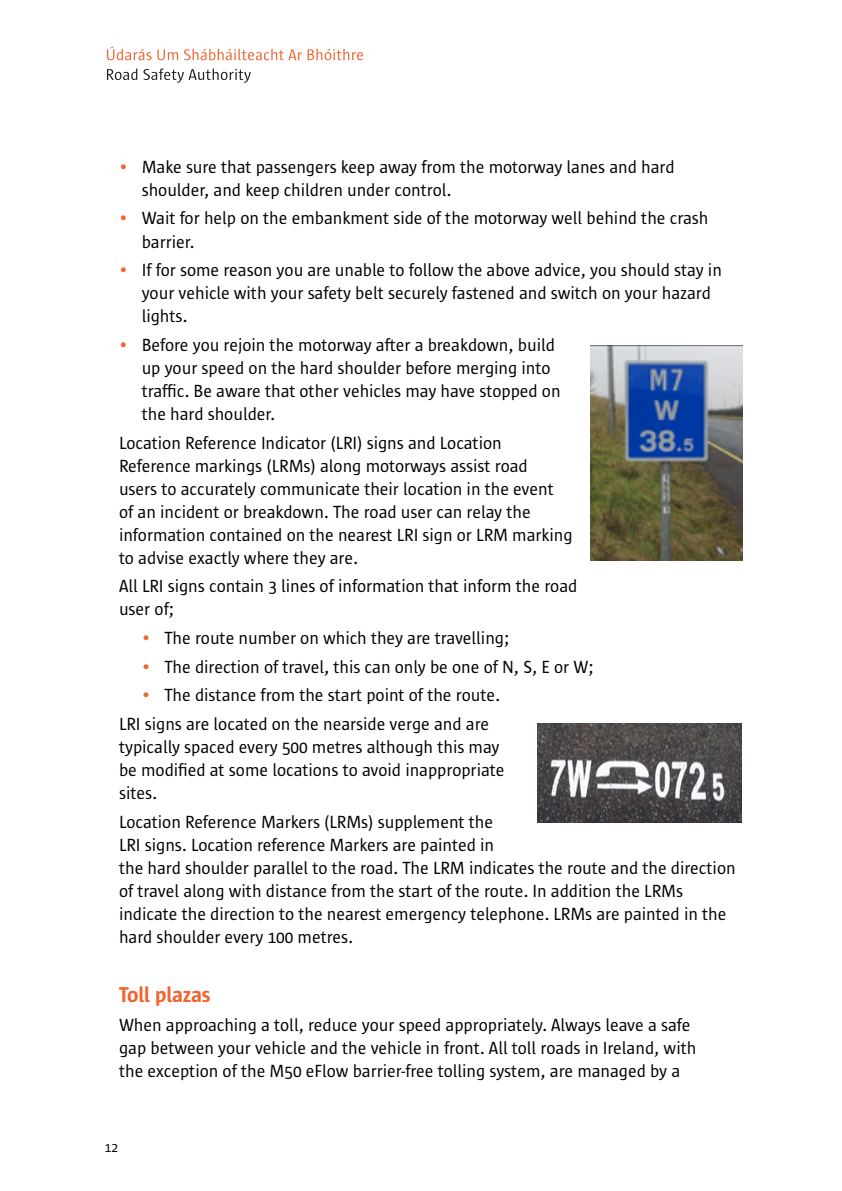
<style>
.page{position:relative;width:842px;height:1191px;background:#fff}
.page>*{position:absolute;margin:0;border:0;box-sizing:border-box;transform-origin:0 0}
.t1{font:600 22px "Sun Sans";letter-spacing:-.005em;color:#f26531}
.t2{font:18px/23px "Sun Sans";letter-spacing:-.005em;color:#000}
.t3{font:14px "Sun Sans";color:#000}
.s1{color:#f26531}
</style>
<div class="page">
<svg style="left:107px;top:47px;width:71px;height:13px"></svg>
<svg style="left:184px;top:49px;width:118px;height:11px"></svg>
<svg style="left:308px;top:49px;width:55px;height:11px"></svg>
<svg style="left:107px;top:69px;width:30px;height:11px"></svg>
<svg style="left:143px;top:68px;width:108px;height:15px"></svg>
<img style="left:590px;top:346px;width:153px;height:214px">
<img style="left:537px;top:723px;width:205px;height:99px">
<p class="t2" style="left:142px;top:155px;width:534px;text-indent:-23px"><span class="s1">•</span> Make sure that passengers keep away from the motorway lanes and hard shoulder, and keep children under control.</p>
<p class="t2" style="left:142px;top:207px;width:568px;text-indent:-23px"><span class="s1">•</span> Wait for help on the embankment side of the motorway well behind the crash barrier.</p>
<p class="t2" style="left:142px;top:259px;width:582px;text-indent:-23px"><span class="s1">•</span> If for some reason you are unable to follow the above advice, you should stay in your vehicle with your safety belt securely fastened and switch on your hazard lights.</p>
<p class="t2" style="left:142px;top:334px;width:420px;text-indent:-23px"><span class="s1">•</span> Before you rejoin the motorway after a breakdown, build up your speed on the hard shoulder before merging into traffic. Be aware that other vehicles may have stopped on the hard shoulder.</p>
<p class="t2" style="left:119px;top:431px;width:455px">Location Reference Indicator (LRI) signs and Location Reference markings (LRMs) along motorways assist road<br>users to accurately communicate their location in the event<br>of an incident or breakdown. The road user can relay the information contained on the nearest LRI sign or LRM marking to advise exactly where they are.</p>
<p class="t2" style="left:119px;top:575px;width:460px">All LRI signs contain 3 lines of information that inform the road user of;</p>
<p class="t2" style="left:142px;top:627px;width:369px"><span class="s1">•</span> The route number on which they are travelling;</p>
<p class="t2" style="left:142px;top:655px;width:453px"><span class="s1">•</span> The direction of travel, this can only be one of N, S, E or W;</p>
<p class="t2" style="left:119px;top:681px;width:382px;line-height:28.6px;text-indent:23px"><span class="s1">•</span> The distance from the start point of the route.<br>LRI signs are located on the nearside verge and are</p>
<p class="t2" style="left:119px;top:736px;width:387px">typically spaced every 500 metres although this may be modified at some locations to avoid inappropriate sites.</p>
<p class="t2" style="left:119px;top:810px;width:618px">Location Reference Markers (LRMs) supplement the<br>LRI signs. Location reference Markers are painted in<br>the hard shoulder parallel to the road. The LRM indicates the route and the direction of travel along with distance from the start of the route. In addition the LRMs indicate the direction to the nearest emergency telephone. LRMs are painted in the hard shoulder every 100 metres.</p>
<p class="t1" style="left:119px;top:983px;width:93px">Toll plazas</p>
<p class="t2" style="left:119px;top:1013px;width:579px">When approaching a toll, reduce your speed appropriately. Always leave a safe gap between your vehicle and the vehicle in front. All toll roads in Ireland, with the exception of the M50 eFlow barrier-free tolling system, are managed by a</p>
<p class="t3" style="left:105px;top:1139px;width:15px">12</p>
</div>
